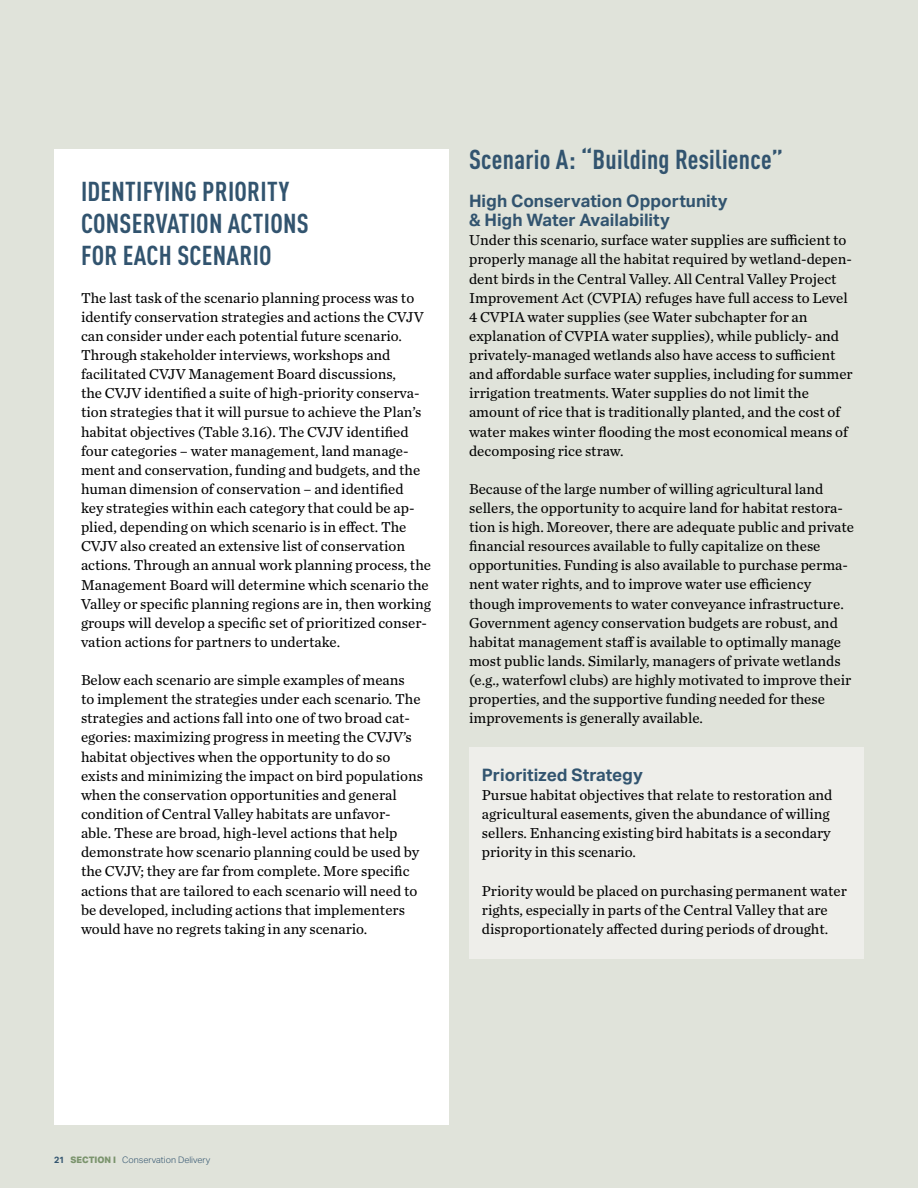
<style>
.page{position:relative;width:918px;height:1188px;background:#e0e3da}
.page>*{position:absolute;margin:0;border:0;box-sizing:border-box;transform-origin:0 0}
.t1{font:700 27px/32.4px "DIN Cond";letter-spacing:.01em;color:#32546f}
.t2{font:700 17.25px/19.2px "Aktiv Grotesk";color:#32546f}
.t3{font:15px/19px "Chronicle Text G2";color:#000}
.t4{font:300 9px "Aktiv Grotesk";color:#32546f}
.s1{font-weight:700}
.s2{font-weight:800;color:#7b946d}
</style>
<div class="page">
<div style="left:54px;top:150px;width:395px;height:975px;background:#fff"></div>
<div style="left:469px;top:747px;width:395px;height:211px;background:#eeeeea"></div>
<h1 class="t1" style="left:81px;top:174px;width:229px">IDENTIFYING PRIORITY<br>CONSERVATION ACTIONS<br>FOR EACH SCENARIO</h1>
<p class="t3" style="left:81px;top:287px;width:352px">The last task of the scenario planning process was to identify conservation strategies and actions the CVJV can consider under each potential future scenario.<br>Through stakeholder interviews, workshops and facilitated CVJV Management Board discussions,<br>the CVJV identified a suite of high-priority conserva&shy;tion strategies that it will pursue to achieve the Plan’s habitat objectives (Table 3.16). The CVJV identified four categories – water management, land manage&shy;ment and conservation, funding and budgets, and the human dimension of conservation – and identified<br>key strategies within each category that could be ap&shy;plied, depending on which scenario is in effect. The CVJV also created an extensive list of conservation actions. Through an annual work planning process, the Management Board will determine which scenario the Valley or specific planning regions are in, then working groups will develop a specific set of prioritized conser&shy;vation actions for partners to undertake.</p>
<p class="t3" style="left:81px;top:670px;width:344px">Below each scenario are simple examples of means<br>to implement the strategies under each scenario. The strategies and actions fall into one of two broad cat&shy;egories: maximizing progress in meeting the CVJV’s habitat objectives when the opportunity to do so exists and minimizing the impact on bird populations when the conservation opportunities and general condition of Central Valley habitats are unfavor&shy;able. These are broad, high-level actions that help demonstrate how scenario planning could be used by the CVJV; they are far from complete. More specific actions that are tailored to each scenario will need to be developed, including actions that implementers would have no regrets taking in any scenario.</p>
<h1 class="t1" style="left:469px;top:142px;width:316px">Scenario A: “Building Resilience”</h1>
<p class="t2" style="left:469px;top:191px;width:260px">High Conservation Opportunity &amp; High Water Availability</p>
<p class="t3" style="left:469px;top:230px;width:385px">Under this scenario, surface water supplies are sufficient to properly manage all the habitat required by wetland-depen&shy;dent birds in the Central Valley. All Central Valley Project Improvement Act (CVPIA) refuges have full access to Level 4 CVPIA water supplies (see Water subchapter for an explanation of CVPIA water supplies), while publicly- and privately-managed wetlands also have access to sufficient and affordable surface water supplies, including for summer irrigation treatments. Water supplies do not limit the amount of rice that is traditionally planted, and the cost of water makes winter flooding the most economical means of decomposing rice straw.</p>
<p class="t3" style="left:469px;top:479px;width:387px">Because of the large number of willing agricultural land sellers, the opportunity to acquire land for habitat restora&shy;tion is high. Moreover, there are adequate public and private financial resources available to fully capitalize on these opportunities. Funding is also available to purchase perma&shy;nent water rights, and to improve water use efficiency though improvements to water conveyance infrastructure.<br>Government agency conservation budgets are robust, and habitat management staff is available to optimally manage most public lands. Similarly, managers of private wetlands (e.g., waterfowl clubs) are highly motivated to improve their properties, and the supportive funding needed for these improvements is generally available.</p>
<p class="t2" style="left:482px;top:765px;width:162px">Prioritized Strategy</p>
<p class="t3" style="left:482px;top:784px;width:352px">Pursue habitat objectives that relate to restoration and agricultural easements, given the abundance of willing sellers. Enhancing existing bird habitats is a secondary priority in this scenario.</p>
<p class="t3" style="left:482px;top:880px;width:366px">Priority would be placed on purchasing permanent water rights, especially in parts of the Central Valley that are disproportionately affected during periods of drought.</p>
<p class="t4" style="left:54px;top:1155px;width:158px"><span class="s1">21</span> <span class="s2">SECTION I</span> Conservation Delivery</p>
</div>
